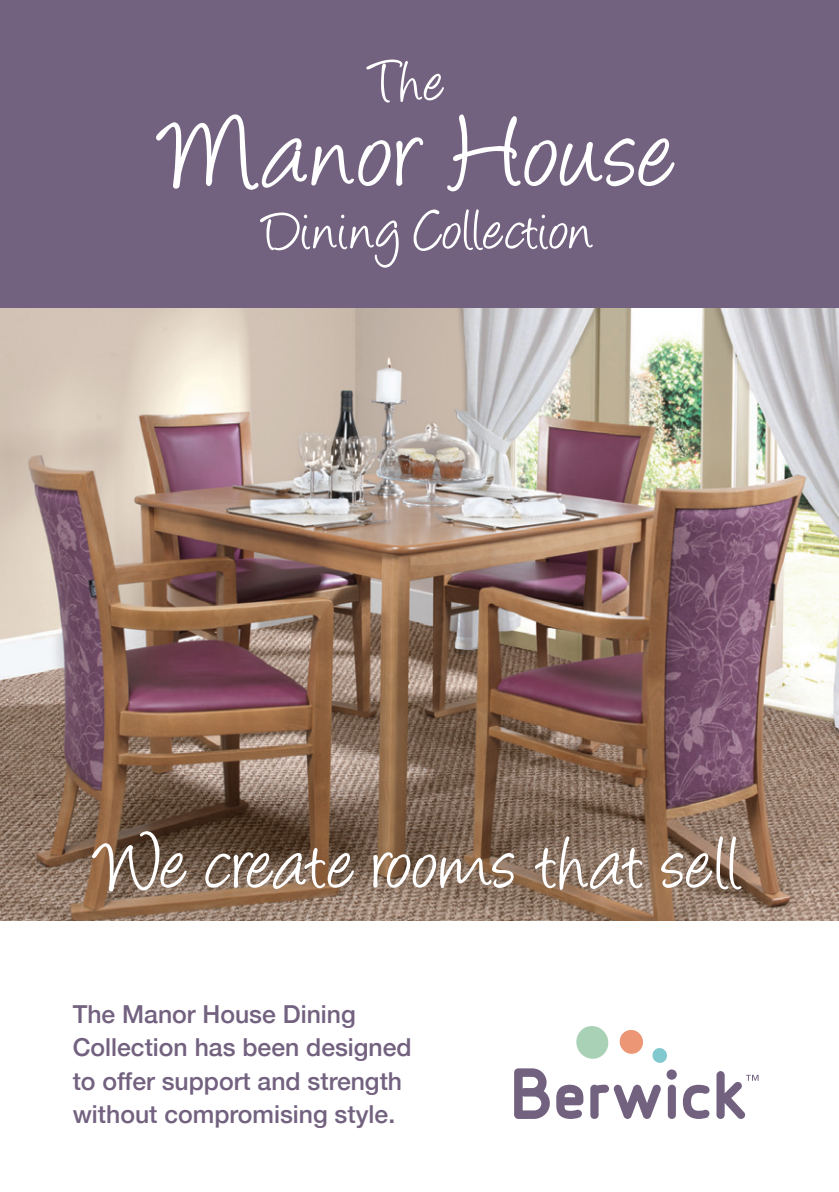
<style>
.page{position:relative;width:839px;height:1192px;background:#fff}
.page>*{position:absolute;margin:0;border:0;box-sizing:border-box;transform-origin:0 0}
.t1{font:86px "Angelina";letter-spacing:.005em;color:#fff}
.t2{font:66px "Angelina";letter-spacing:.015em;color:#fff}
.t3{font:500 24.8px/33.6px "Helvetica Neue";color:#72617f}
</style>
<div class="page">
<div style="left:0;top:0;width:839px;height:309px;background:#72617f"></div>
<svg style="left:156px;top:114px;width:267px;height:76px"></svg>
<svg style="left:447px;top:114px;width:227px;height:77px"></svg>
<img style="left:0;top:309px;width:839px;height:612px">
<svg style="left:514px;top:1068px;width:36px;height:51px"></svg>
<svg style="left:556px;top:1085px;width:27px;height:34px"></svg>
<svg style="left:590px;top:1084px;width:71px;height:35px"></svg>
<svg style="left:683px;top:1085px;width:27px;height:34px"></svg>
<svg style="left:652px;top:1048px;width:15px;height:15px"></svg>
<svg style="left:619px;top:1030px;width:24px;height:24px"></svg>
<svg style="left:576px;top:1026px;width:33px;height:33px"></svg>
<div style="left:668px;top:1085px;width:8px;height:34px;background:#72617f;border-radius:4px"></div>
<div style="left:666px;top:1069px;width:11px;height:11px;background:#72617f;border-radius:50%"></div>
<svg style="left:716px;top:1071px;width:42px;height:48px"></svg>
<h2 class="t2" style="left:370px;top:54px;width:76px">The</h2>
<h2 class="t2" style="left:263px;top:203px;width:331px">Dining Collection</h2>
<h1 class="t1" style="left:98px;top:828px;width:646px">We create rooms that sell</h1>
<p class="t3" style="left:73px;top:995px;width:340px">The Manor House Dining<br>Collection has been designed to offer support and strength without compromising style.</p>
</div>
